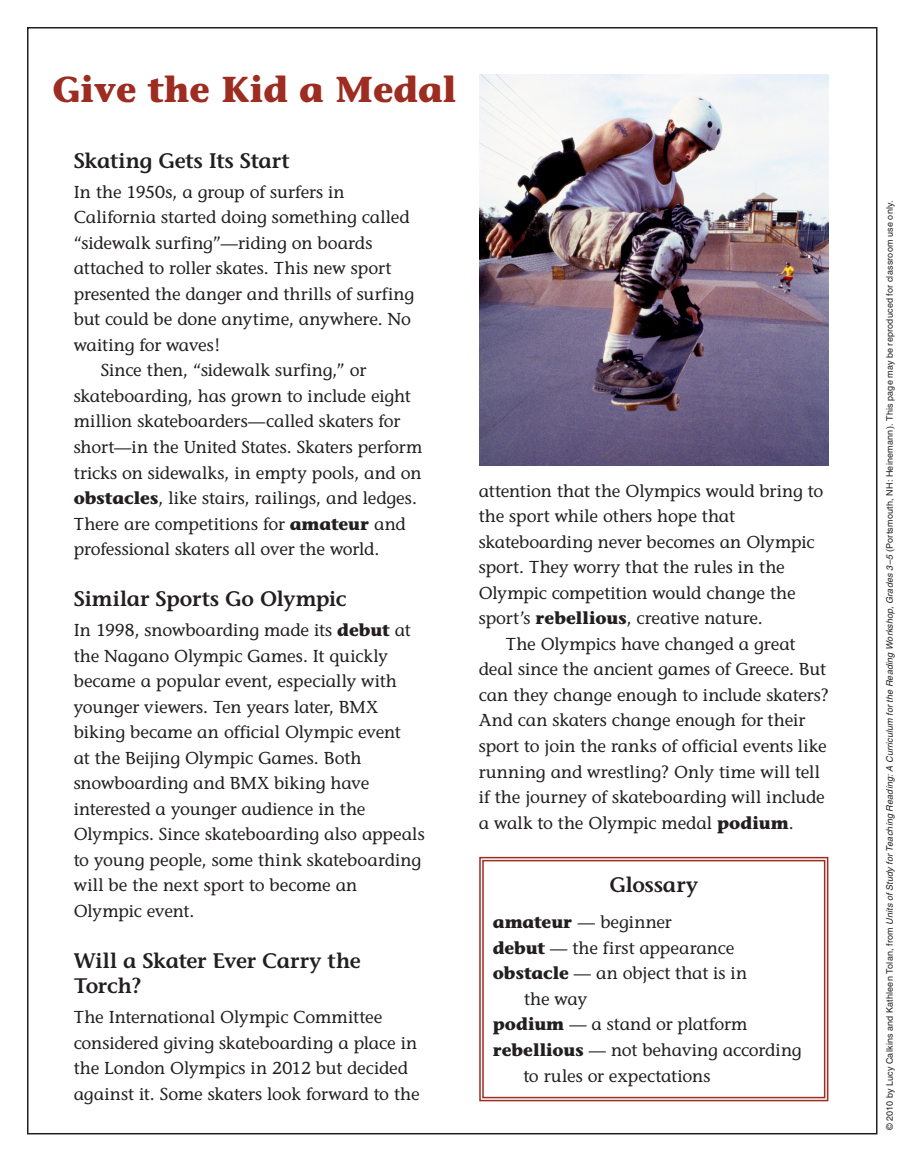
<style>
.page{position:relative;width:918px;height:1175px;background:#fff}
.page>*{position:absolute;margin:0;border:0;box-sizing:border-box;transform-origin:0 0}
.t1{font:700 36px "Stone Informal";color:#9d2c21}
.t2{font:600 21px/25.5px "Stone Informal";letter-spacing:-.01em;color:#231f20}
.t3{font:17.25px/25.5px "Stone Informal";letter-spacing:-.005em;color:#231f20}
.t4{font:9px "Helvetica";letter-spacing:.02em;color:#231f20}
.s1{font-weight:700}
.s2{font-style:italic}
</style>
<div class="page">
<img style="left:479px;top:74px;width:350px;height:392px">
<svg style="left:479px;top:856px;width:350px;height:246px"></svg>
<div style="left:482px;top:860px;width:343px;height:238px;border:1px solid #9d2c21"></div>
<h1 class="t1" style="left:53px;top:67px;width:405px">Give the Kid a Medal</h1>
<p class="t2" style="left:74px;top:148px;width:218px">Skating Gets Its Start</p>
<p class="t3" style="left:74px;top:179px;width:273px">In the 1950s, a group of surfers in</p>
<p class="t3" style="left:74px;top:205px;width:337px">California started doing something called</p>
<p class="t3" style="left:74px;top:230px;width:300px">“sidewalk surfing”—riding on boards</p>
<p class="t3" style="left:74px;top:256px;width:319px">attached to roller skates. This new sport</p>
<p class="t3" style="left:74px;top:281px;width:342px">presented the danger and thrills of surfing</p>
<p class="t3" style="left:74px;top:307px;width:339px">but could be done anytime, anywhere. No</p>
<p class="t3" style="left:74px;top:332px;width:148px">waiting for waves!</p>
<p class="t3" style="left:101px;top:358px;width:267px">Since then, “sidewalk surfing,” or</p>
<p class="t3" style="left:74px;top:383px;width:339px">skateboarding, has grown to include eight</p>
<p class="t3" style="left:74px;top:409px;width:328px">million skateboarders—called skaters for</p>
<p class="t3" style="left:74px;top:434px;width:350px">short—in the United States. Skaters perform</p>
<p class="t3" style="left:74px;top:460px;width:349px">tricks on sidewalks, in empty pools, and on</p>
<p class="t3" style="left:74px;top:485px;width:345px"><span class="s1">obstacles</span>, like stairs, railings, and ledges.</p>
<p class="t3" style="left:74px;top:511px;width:333px">There are competitions for <span class="s1">amateur</span> and</p>
<p class="t3" style="left:74px;top:536px;width:307px">professional skaters all over the world.</p>
<p class="t2" style="left:74px;top:586px;width:274px">Similar Sports Go Olympic</p>
<p class="t3" style="left:74px;top:617px;width:352px">In 1998, snowboarding made its <span class="s1">debut</span> at the Nagano Olympic Games. It quickly became a popular event, especially with younger viewers. Ten years later, BMX biking became an official Olympic event<br>at the Beijing Olympic Games. Both snowboarding and BMX biking have interested a younger audience in the Olympics. Since skateboarding also appeals to young people, some think skateboarding will be the next sport to become an Olympic event.</p>
<p class="t2" style="left:74px;top:947px;width:289px">Will a Skater Ever Carry the<br>Torch?</p>
<p class="t3" style="left:74px;top:1004px;width:348px">The International Olympic Committee considered giving skateboarding a place in the London Olympics in 2012 but decided against it. Some skaters look forward to the</p>
<p class="t3" style="left:479px;top:478px;width:346px">attention that the Olympics would bring to</p>
<p class="t3" style="left:479px;top:503px;width:258px">the sport while others hope that</p>
<p class="t3" style="left:479px;top:529px;width:337px">skateboarding never becomes an Olympic</p>
<p class="t3" style="left:479px;top:554px;width:308px">sport. They worry that the rules in the</p>
<p class="t3" style="left:479px;top:580px;width:319px">Olympic competition would change the</p>
<p class="t3" style="left:479px;top:605px;width:286px">sport’s <span class="s1">rebellious</span>, creative nature.</p>
<p class="t3" style="left:506px;top:631px;width:291px">The Olympics have changed a great</p>
<p class="t3" style="left:479px;top:656px;width:349px">deal since the ancient games of Greece. But</p>
<p class="t3" style="left:479px;top:682px;width:352px">can they change enough to include skaters?</p>
<p class="t3" style="left:479px;top:707px;width:328px">And can skaters change enough for their</p>
<p class="t3" style="left:479px;top:733px;width:350px">sport to join the ranks of official events like</p>
<p class="t3" style="left:479px;top:758px;width:343px">running and wrestling? Only time will tell</p>
<p class="t3" style="left:479px;top:784px;width:348px">if the journey of skateboarding will include</p>
<p class="t3" style="left:479px;top:809px;width:316px">a walk to the Olympic medal <span class="s1">podium</span>.</p>
<p class="t2" style="left:609px;top:872px;width:90px">Glossary</p>
<p class="t3" style="left:493px;top:909px;width:180px"><span class="s1">amateur</span> — beginner</p>
<p class="t3" style="left:493px;top:935px;width:243px"><span class="s1">debut</span> — the first appearance</p>
<p class="t3" style="left:493px;top:960px;width:256px"><span class="s1">obstacle</span> — an object that is in</p>
<p class="t3" style="left:524px;top:986px;width:65px">the way</p>
<p class="t3" style="left:493px;top:1011px;width:256px"><span class="s1">podium</span> — a stand or platform</p>
<p class="t3" style="left:493px;top:1037px;width:310px"><span class="s1">rebellious</span> — not behaving according</p>
<p class="t3" style="left:523px;top:1062px;width:189px">to rules or expectations</p>
<p class="t4" style="left:885px;top:1130px;width:931px;rotate:-90deg">© 2010 by Lucy Calkins and Kathleen Tolan, from <span class="s2">Units of Study for Teaching Reading: A Curriculum for the Reading Workshop, Grades 3–5</span> (Portsmouth, NH: Heinemann). This page may be reproduced for classroom use only.</p>
</div>
